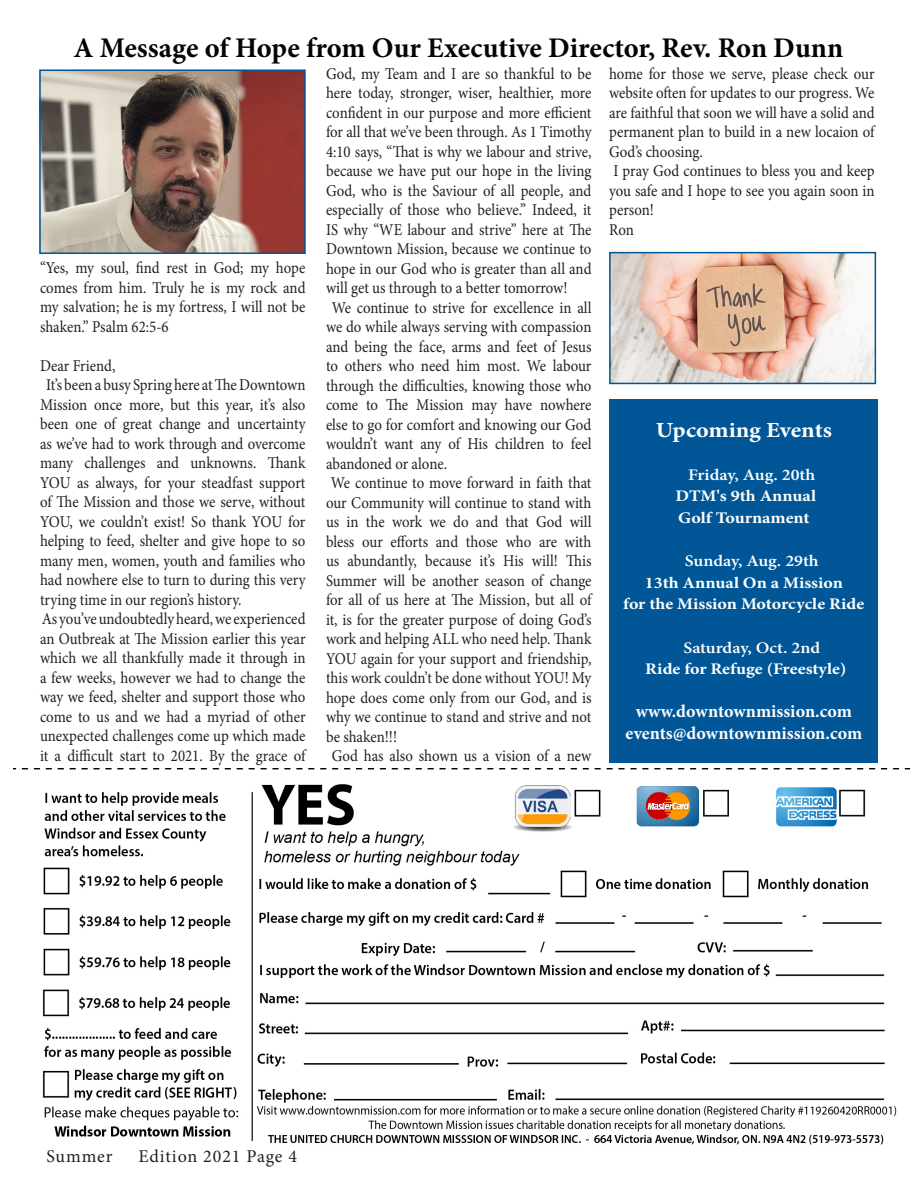
<style>
.page{position:relative;width:918px;height:1188px;background:#fff}
.page>*{position:absolute;margin:0;border:0;box-sizing:border-box;transform-origin:0 0}
.t1{font:700 28.5px "Minion Pro";color:#040503}
.t2{font:700 21.6px "Minion Pro";letter-spacing:-.005em;color:#fff;scale:1.11 1}
.t3{font:700 18px "Minion Pro";color:#fff}
.t4{font:18px "Minion Pro";letter-spacing:.05em;color:#231f20}
.t5{font:16.5px/19.5px "Minion Pro";letter-spacing:-.005em;color:#231f20;text-align:justify;scale:.9 1}
.t6{font:700 16.2px "Minion Pro";color:#fff;scale:1.11 1}
.t7{font:600 16.2px "Minion Pro";color:#fff;scale:1.11 1}
</style>
<div class="page">
<img style="left:13px;top:768px;width:897px;height:377px">
<img style="left:42px;top:72px;width:261px;height:179px">
<div style="left:39px;top:69px;width:267px;height:185px;border:2px solid #005696"></div>
<img style="left:612px;top:255px;width:261px;height:126px">
<div style="left:609px;top:252px;width:267px;height:132px;border:2px solid #005696"></div>
<div style="left:609px;top:400px;width:269px;height:363px;background:#005696"></div>
<p class="t1" style="left:73px;top:28px;width:771px">A Message of Hope from Our Executive Director, Rev. Ron Dunn</p>
<p class="t5" style="left:40px;top:259px;width:297px">“Yes, my soul, find rest in God; my hope comes from him. Truly he is my rock and my salvation; he is my fortress, I will not be shaken.” Psalm 62:5-6</p>
<p class="t5" style="left:40px;top:356px;width:85px">Dear Friend,</p>
<p class="t5" style="left:40px;top:376px;width:297px;text-indent:6px">It’s been a busy Spring here at The Downtown Mission once more, but this year, it’s also been one of great change and uncertainty as we’ve had to work through and overcome many challenges and unknowns. Thank YOU as always, for your steadfast support of The Mission and those we serve, without YOU, we couldn’t exist! So thank YOU for helping to feed, shelter and give hope to so many men, women, youth and families who had nowhere else to turn to during this very trying time in our region’s history.</p>
<p class="t5" style="left:40px;top:610px;width:297px">As you’ve undoubtedly heard, we experienced an Outbreak at The Mission earlier this year which we all thankfully made it through in a few weeks, however we had to change the way we feed, shelter and support those who come to us and we had a myriad of other unexpected challenges come up which made it a difficult start to 2021. By the grace of</p>
<p class="t5" style="left:326px;top:64px;width:297px">God, my Team and I are so thankful to be here today, stronger, wiser, healthier, more confident in our purpose and more efficient for all that we’ve been through. As 1 Timothy 4:10 says, “That is why we labour and strive, because we have put our hope in the living God, who is the Saviour of all people, and especially of those who believe.” Indeed, it IS why “WE labour and strive” here at The Downtown Mission, because we continue to hope in our God who is greater than all and will get us through to a better tomorrow!</p>
<p class="t5" style="left:326px;top:298px;width:297px;text-indent:6px">We continue to strive for excellence in all we do while always serving with compassion and being the face, arms and feet of Jesus to others who need him most. We labour through the difficulties, knowing those who come to The Mission may have nowhere else to go for comfort and knowing our God wouldn’t want any of His children to feel abandoned or alone.</p>
<p class="t5" style="left:326px;top:473px;width:297px;text-indent:5px">We continue to move forward in faith that our Community will continue to stand with us in the work we do and that God will bless our efforts and those who are with us abundantly, because it’s His will! This Summer will be another season of change for all of us here at The Mission, but all of it, is for the greater purpose of doing God’s work and helping ALL who need help. Thank YOU again for your support and friendship, this work couldn’t be done without YOU! My hope does come only from our God, and is why we continue to stand and strive and not be shaken!!!</p>
<p class="t5" style="left:332px;top:746px;width:290px">God has also shown us a vision of a new</p>
<p class="t5" style="left:609px;top:64px;width:297px">home for those we serve, please check our website often for updates to our progress. We are faithful that soon we will have a solid and permanent plan to build in a new locaion of God’s choosing.</p>
<p class="t5" style="left:609px;top:161px;width:297px">I pray God continues to bless you and keep you safe and I hope to see you again soon in person!</p>
<p class="t5" style="left:609px;top:220px;width:29px">Ron</p>
<p class="t2" style="left:656px;top:415px;width:160px">Upcoming Events</p>
<p class="t7" style="left:688px;top:464px;width:116px">Friday, Aug. 20th</p>
<p class="t6" style="left:676px;top:485px;width:128px">DTM's 9th Annual</p>
<p class="t6" style="left:678px;top:507px;width:120px">Golf Tournament</p>
<p class="t7" style="left:685px;top:550px;width:122px">Sunday, Aug. 29th</p>
<p class="t6" style="left:645px;top:571px;width:180px">13th Annual On a Mission</p>
<p class="t6" style="left:623px;top:593px;width:219px">for the Mission Motorcycle Ride</p>
<p class="t7" style="left:683px;top:636px;width:125px">Saturday, Oct. 2nd</p>
<p class="t6" style="left:645px;top:658px;width:183px">Ride for Refuge (Freestyle)</p>
<p class="t3" style="left:636px;top:699px;width:218px">www.downtownmission.com</p>
<p class="t3" style="left:626px;top:721px;width:238px">events@downtownmission.com</p>
<p class="t4" style="left:46px;top:1145px;width:68px">Summer</p>
<p class="t4" style="left:138px;top:1145px;width:160px">Edition 2021 Page 4</p>
</div>
